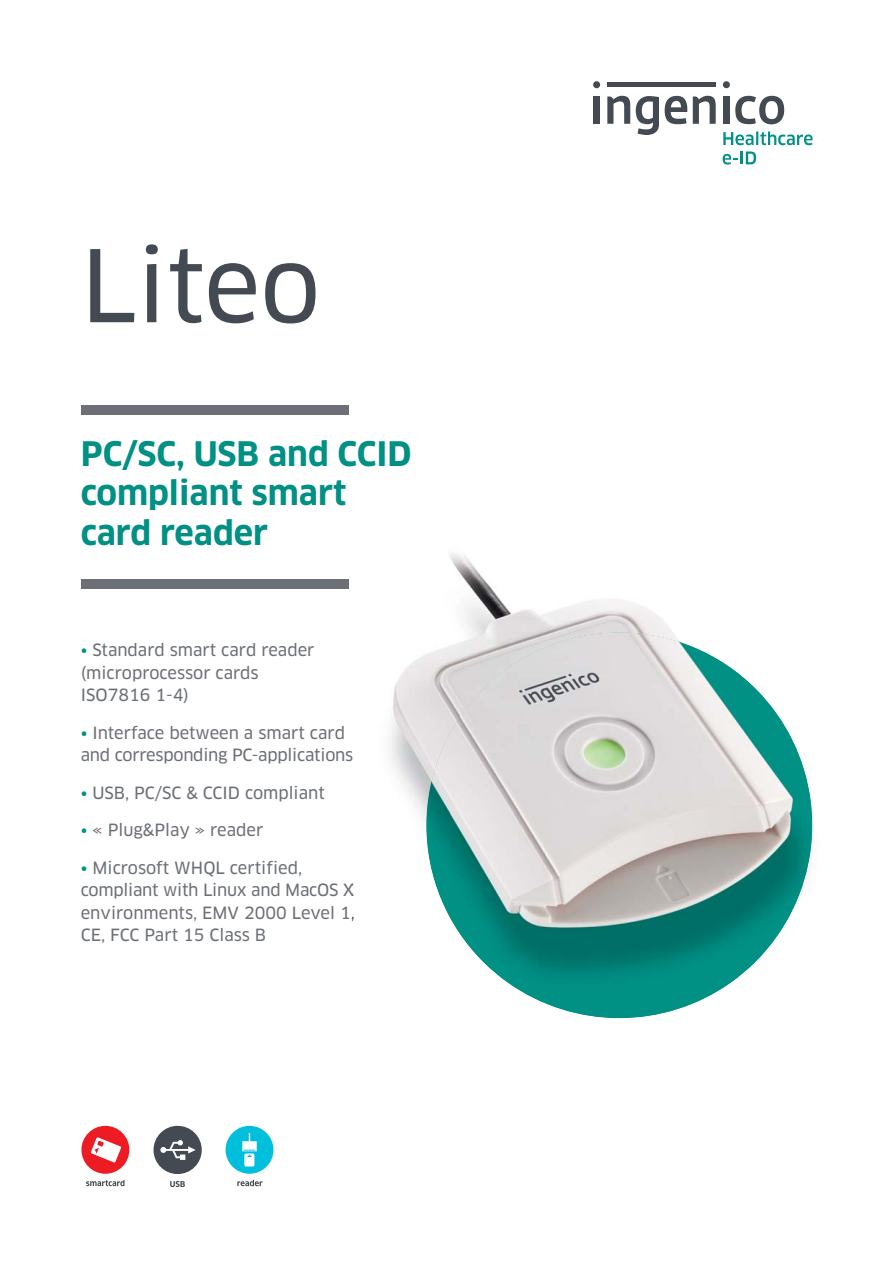
<style>
.page{position:relative;width:893px;height:1263px;background:#fff}
.page>*{position:absolute;margin:0;border:0;box-sizing:border-box;transform-origin:0 0}
.t1{font:97.5px "Clan News";color:#434a51}
.t2{font:700 33px/39.6px "Clan";color:#009084}
.t3{font:16.5px/22.5px "Clan News";color:#6c7076}
.s1{color:#009084}
</style>
<div class="page">
<div style="left:594px;top:96px;width:6px;height:28px;background:#434a51"></div>
<div style="left:607px;top:82px;width:109px;height:5px;background:#434a51"></div>
<svg style="left:636px;top:96px;width:23px;height:39px"></svg>
<svg style="left:665px;top:96px;width:22px;height:28px"></svg>
<div style="left:723px;top:96px;width:6px;height:28px;background:#434a51"></div>
<svg style="left:735px;top:96px;width:49px;height:28px"></svg>
<div style="left:593px;top:81px;width:7px;height:7px;background:#434a51;border-radius:50%"></div>
<div style="left:723px;top:81px;width:7px;height:7px;background:#434a51;border-radius:50%"></div>
<svg style="left:607px;top:96px;width:23px;height:28px"></svg>
<svg style="left:693px;top:96px;width:23px;height:28px"></svg>
<svg style="left:723px;top:131px;width:90px;height:14px"></svg>
<svg style="left:723px;top:151px;width:33px;height:14px"></svg>
<div style="left:81px;top:405px;width:268px;height:10px;background:#6c7076"></div>
<div style="left:81px;top:579px;width:268px;height:9px;background:#6c7076"></div>
<svg style="left:86px;top:1180px;width:38px;height:6px"></svg>
<div style="left:81px;top:1126px;width:48px;height:48px;background:#ed1c24;border-radius:50%"></div>
<svg style="left:91px;top:1137px;width:30px;height:25px"></svg>
<svg style="left:170px;top:1181px;width:15px;height:6px"></svg>
<div style="left:154px;top:1126px;width:48px;height:48px;background:#434a51;border-radius:50%"></div>
<svg style="left:160px;top:1140px;width:35px;height:20px"></svg>
<div style="left:226px;top:1126px;width:47px;height:48px;background:#00bfdc;border-radius:50%"></div>
<svg style="left:242px;top:1133px;width:15px;height:33px"></svg>
<svg style="left:237px;top:1180px;width:26px;height:6px"></svg>
<img style="left:811px;top:804px;width:1px;height:43px">
<img style="left:509px;top:983px;width:221px;height:35px">
<img style="left:391px;top:554px;width:281px;height:268px">
<img style="left:426px;top:632px;width:385px;height:351px">
<h1 class="t1" style="left:81px;top:245px;width:241px">Liteo</h1>
<h2 class="t2" style="left:81px;top:436px;width:332px">PC/SC, USB and CCID compliant smart card reader</h2>
<p class="t3" style="left:81px;top:640px;width:235px"><span class="s1">•</span> Standard smart card reader (microprocessor cards<br>ISO7816 1-4)</p>
<p class="t3" style="left:81px;top:722px;width:274px"><span class="s1">•</span> Interface between a smart card and corresponding PC-applications</p>
<p class="t3" style="left:81px;top:782px;width:246px"><span class="s1">•</span> USB, PC/SC &amp; CCID compliant</p>
<p class="t3" style="left:81px;top:820px;width:184px"><span class="s1">•</span> « Plug&amp;Play » reader</p>
<p class="t3" style="left:81px;top:857px;width:276px"><span class="s1">•</span> Microsoft WHQL certified, compliant with Linux and MacOS X environments, EMV 2000 Level 1,<br>CE, FCC Part 15 Class B</p>
</div>
